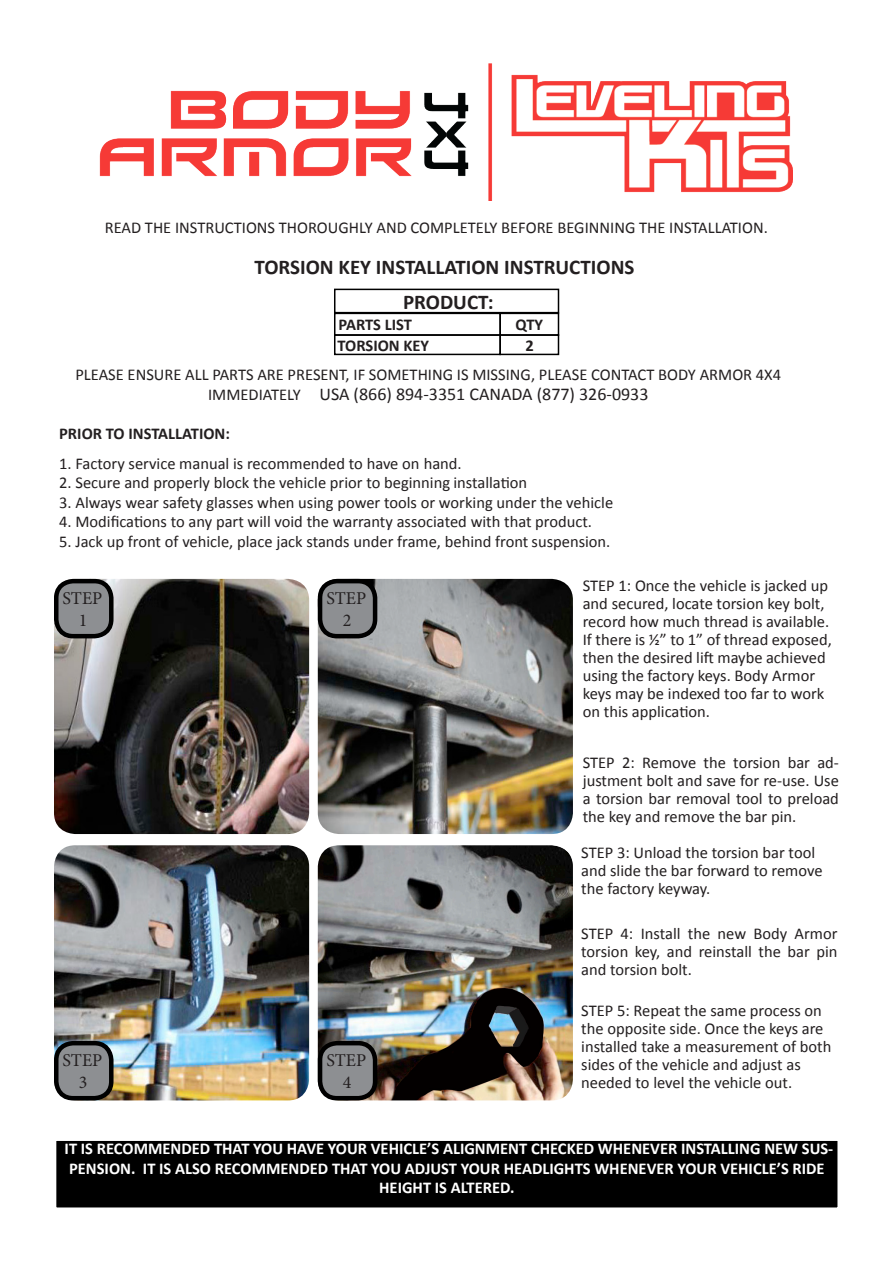
<style>
.page{position:relative;width:893px;height:1263px;background:#fff}
.page>*{position:absolute;margin:0;border:0;box-sizing:border-box;transform-origin:0 0}
.Table_Paragraph{font:700 21px "Calibri";color:#231f20}
.Table_Paragraph-2{font:18px "Calibri";color:#231f20}
.t1{font:18px/21.6px "Minion Pro";color:#231f20;text-align:center}
.List_Paragraph{font:16.5px/18px "Calibri";color:#231f20}
.Table_Paragraph-3{font:16.5px "Calibri";color:#231f20}
.t2{font:700 16.5px/19.5px "Calibri";color:#fff;text-align:center}
.Table_Paragraph-4{font:700 16.5px "Calibri";color:#231f20}
.s1{font-size:16.5px}
</style>
<div class="page">
<div style="left:56px;top:1140px;width:782px;height:68px;background:#000"></div>
<div style="left:55px;top:1139px;width:784px;height:70px;border:2px solid #fff"></div>
<div style="left:334px;top:334px;width:167px;height:21px;border:2px solid #000"></div>
<div style="left:499px;top:334px;width:60px;height:21px;border:2px solid #000"></div>
<div style="left:334px;top:313px;width:167px;height:23px;border:2px solid #000"></div>
<div style="left:499px;top:313px;width:60px;height:23px;border:2px solid #000"></div>
<div style="left:334px;top:289px;width:225px;height:24px;border:2px solid #000"></div>
<img style="left:99px;top:64px;width:694px;height:137px">
<img style="left:318px;top:579px;width:255px;height:255px">
<img style="left:54px;top:579px;width:255px;height:255px">
<img style="left:54px;top:845px;width:255px;height:255px">
<img style="left:318px;top:845px;width:255px;height:255px">
<div style="left:56px;top:581px;width:55px;height:55px;background:#8d8f92;border-radius:17px"></div>
<div style="left:54px;top:579px;width:60px;height:59px;border:4px solid #000;border-radius:17px"></div>
<div style="left:320px;top:581px;width:55px;height:55px;background:#8d8f92;border-radius:17px"></div>
<div style="left:318px;top:579px;width:59px;height:59px;border:4px solid #000;border-radius:17px"></div>
<div style="left:56px;top:1043px;width:55px;height:55px;background:#8d8f92;border-radius:17px"></div>
<div style="left:54px;top:1041px;width:60px;height:59px;border:4px solid #000;border-radius:17px"></div>
<div style="left:320px;top:1043px;width:55px;height:55px;background:#8d8f92;border-radius:17px"></div>
<div style="left:318px;top:1041px;width:59px;height:59px;border:4px solid #000;border-radius:17px"></div>
<p class="Table_Paragraph-3" style="left:105px;top:217px;width:665px">READ THE INSTRUCTIONS THOROUGHLY AND COMPLETELY BEFORE BEGINNING THE INSTALLATION.</p>
<p class="Table_Paragraph" style="left:255px;top:254px;width:381px">TORSION KEY INSTALLATION INSTRUCTIONS</p>
<p class="Table_Paragraph" style="left:403px;top:288px;width:92px">PRODUCT:</p>
<p class="Table_Paragraph-4" style="left:338px;top:314px;width:75px">PARTS LIST</p>
<p class="Table_Paragraph-4" style="left:515px;top:314px;width:29px">QTY</p>
<p class="Table_Paragraph-4" style="left:338px;top:335px;width:93px">TORSION KEY</p>
<p class="Table_Paragraph-4" style="left:526px;top:335px;width:10px">2</p>
<p class="Table_Paragraph-3" style="left:75px;top:364px;width:707px">PLEASE ENSURE ALL PARTS ARE PRESENT, IF SOMETHING IS MISSING, PLEASE CONTACT BODY ARMOR 4X4</p>
<p class="Table_Paragraph-2" style="left:208px;top:383px;width:442px"><span class="s1">IMMEDIATELY</span> USA (866) 894-3351 CANADA (877) 326-0933</p>
<p class="Table_Paragraph-4" style="left:59px;top:423px;width:172px">PRIOR TO INSTALLATION:</p>
<p class="Table_Paragraph-3" style="left:59px;top:453px;width:404px">1. Factory service manual is recommended to have on hand.</p>
<p class="Table_Paragraph-3" style="left:59px;top:472px;width:469px">2. Secure and properly block the vehicle prior to beginning installation</p>
<p class="Table_Paragraph-3" style="left:59px;top:492px;width:555px">3. Always wear safety glasses when using power tools or working under the vehicle</p>
<p class="Table_Paragraph-3" style="left:59px;top:511px;width:534px">4. Modifications to any part will void the warranty associated with that product.</p>
<p class="Table_Paragraph-3" style="left:59px;top:531px;width:553px">5. Jack up front of vehicle, place jack stands under frame, behind front suspension.</p>
<p class="t1" style="left:63px;top:588px;width:41px">STEP<br>1</p>
<p class="t1" style="left:326px;top:588px;width:41px">STEP<br>2</p>
<p class="t1" style="left:63px;top:1050px;width:41px">STEP<br>3</p>
<p class="t1" style="left:326px;top:1050px;width:41px">STEP<br>4</p>
<p class="List_Paragraph" style="left:583px;top:577px;width:251px">STEP 1: Once the vehicle is jacked up and secured, locate torsion key bolt, record how much thread is available.<br>If there is ½” to 1” of thread exposed, then the desired lift maybe achieved using the factory keys. Body Armor keys may be indexed too far to work on this application.</p>
<p class="List_Paragraph" style="left:583px;top:754px;width:258px;text-align:justify">STEP 2: Remove the torsion bar ad&shy;justment bolt and save for re-use. Use a torsion bar removal tool to preload the key and remove the bar pin.</p>
<p class="List_Paragraph" style="left:581px;top:843px;width:243px">STEP 3: Unload the torsion bar tool and slide the bar forward to remove the factory keyway.</p>
<p class="List_Paragraph" style="left:581px;top:925px;width:258px;text-align:justify">STEP 4: Install the new Body Armor torsion key, and reinstall the bar pin and torsion bolt.</p>
<p class="List_Paragraph" style="left:581px;top:1001px;width:252px">STEP 5: Repeat the same process on the opposite side. Once the keys are installed take a measurement of both sides of the vehicle and adjust as needed to level the vehicle out.</p>
<p class="t2" style="left:65px;top:1139px;width:770px">IT IS RECOMMENDED THAT YOU HAVE YOUR VEHICLE’S ALIGNMENT CHECKED WHENEVER INSTALLING NEW SUS-<br>PENSION. IT IS ALSO RECOMMENDED THAT YOU ADJUST YOUR HEADLIGHTS WHENEVER YOUR VEHICLE’S RIDE<br>HEIGHT IS ALTERED.</p>
</div>
